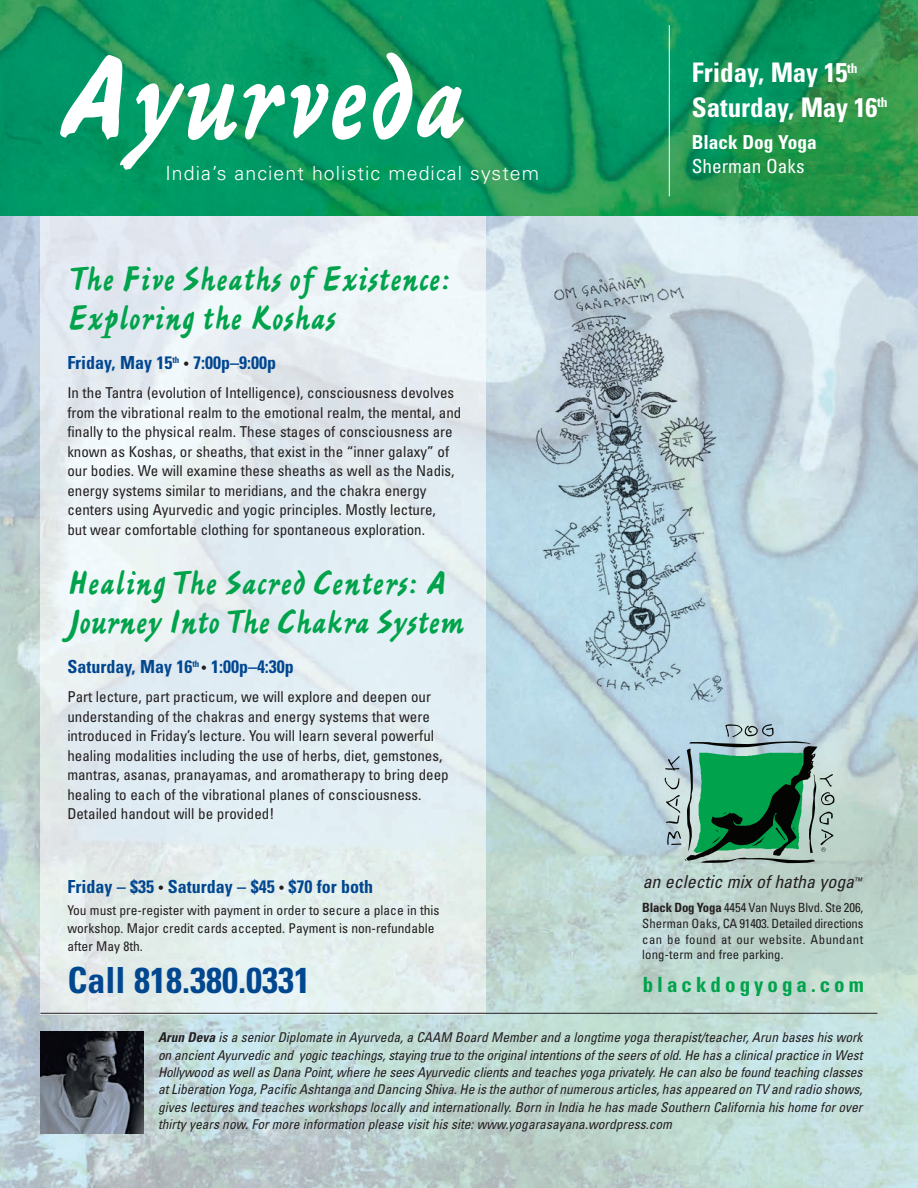
<style>
.page{position:relative;width:918px;height:1188px;background:#fff}
.page>*{position:absolute;margin:0;border:0;box-sizing:border-box;transform-origin:0 0}
.t1{font:127.95px "Ashley Script";letter-spacing:-.025em;color:#fff}
.t2{font:36px/39px "Ashley Script";color:#00a34b}
.t3{font:700 condensed 36px "Univers";color:#014790}
.t4{font:700 condensed 27px/34.2px "Univers";color:#fff}
.t5{font:700 condensed 21px "Univers";letter-spacing:.19em;color:#00a34b}
.t6{font:300 19.5px "Univers";letter-spacing:.055em;color:#fff}
.t7{font:700 condensed 19.35px "Univers";color:#fff}
.t8{font:condensed 19.35px "Univers";color:#fff}
.t9{font:700 condensed 18px "Univers";color:#014790}
.t10{font:italic condensed 17.85px "Univers";color:#231f20}
.t11{font:condensed 15px/19.5px "Univers";color:#231f20}
.t12{font:italic condensed 13.5px/17.2px "Univers";color:#231f20;text-align:justify}
.t13{font:condensed 13.5px/18px "Univers";color:#231f20}
.t14{font:condensed 12.75px/15.8px "Univers";letter-spacing:.035em;color:#231f20;text-align:justify}
.s1{font-size:12px;color:#231f20}
.s2{font-weight:700}
</style>
<div class="page">
<img style="left:0;top:216px;width:918px;height:972px">
<svg style="left:665px;top:724px;width:169px;height:139px;background:#5f9e83"></svg>
<img style="left:40px;top:216px;width:445px;height:797px">
<img style="left:505px;top:263px;width:243px;height:466px">
<img style="left:0;top:0;width:918px;height:216px">
<hr style="left:669px;top:25px;width:1px;height:171px;background:#fff">
<img style="left:40px;top:1032px;width:103px;height:101px">
<hr style="left:40px;top:1013px;width:838px;height:1px;background:#231f20">
<h1 class="t1" style="left:56px;top:55px;width:411px">Ayurveda</h1>
<h3 class="t6" style="left:165px;top:166px;width:375px">India’s ancient holistic medical system</h3>
<h2 class="t2" style="left:67px;top:263px;width:385px">The Five Sheaths of Existence:<br>Exploring the Koshas</h2>
<p class="t9" style="left:67px;top:356px;width:210px">Friday, May 15<sup>th</sup> <span class="s1">•</span> 7:00p–9:00p</p>
<p class="t11" style="left:67px;top:384px;width:396px">In the Tantra (evolution of Intelligence), consciousness devolves from the vibrational realm to the emotional realm, the mental, and finally to the physical realm. These stages of consciousness are known as Koshas, or sheaths, that exist in the “inner galaxy” of our bodies. We will examine these sheaths as well as the Nadis, energy systems similar to meridians, and the chakra energy centers using Ayurvedic and yogic principles. Mostly lecture,<br>but wear comfortable clothing for spontaneous exploration.</p>
<h2 class="t2" style="left:67px;top:567px;width:399px">Healing The Sacred Centers: A<br>Journey Into The Chakra System</h2>
<p class="t9" style="left:67px;top:660px;width:228px">Saturday, May 16<sup>th</sup> <span class="s1">•</span> 1:00p–4:30p</p>
<p class="t11" style="left:67px;top:688px;width:383px">Part lecture, part practicum, we will explore and deepen our understanding of the chakras and energy systems that were introduced in Friday’s lecture. You will learn several powerful healing modalities including the use of herbs, diet, gemstones, mantras, asanas, pranayamas, and aromatherapy to bring deep healing to each of the vibrational planes of consciousness.<br>Detailed handout will be provided!</p>
<p class="t9" style="left:67px;top:880px;width:307px">Friday – $35 <span class="s1">•</span> Saturday – $45 <span class="s1">•</span> $70 for both</p>
<p class="t13" style="left:67px;top:902px;width:374px">You must pre-register with payment in order to secure a place in this workshop. Major credit cards accepted. Payment is non-refundable after May 8th.</p>
<h2 class="t3" style="left:67px;top:967px;width:244px">Call 818.380.0331</h2>
<h3 class="t4" style="left:692px;top:58px;width:197px">Friday, May 15<sup>th<br></sup>Saturday, May 16<sup>th</sup></h3>
<p class="t7" style="left:692px;top:135px;width:127px">Black Dog Yoga</p>
<p class="t8" style="left:692px;top:159px;width:114px">Sherman Oaks</p>
<p class="t10" style="left:643px;top:875px;width:220px">an eclectic mix of hatha yoga<sup>™</sup></p>
<p class="t14" style="left:642px;top:901px;width:223px"><span class="s2">Black Dog Yoga</span> 4454 Van Nuys Blvd. Ste 206, Sherman Oaks, CA 91403. Detailed directions can be found at our website. Abundant long-term and free parking.</p>
<h3 class="t5" style="left:643px;top:977px;width:223px">blackdogyoga.com</h3>
<p class="t12" style="left:158px;top:1030px;width:706px"><span class="s2">Arun Deva</span> is a senior Diplomate in Ayurveda, a CAAM Board Member and a longtime yoga therapist/teacher, Arun bases his work on ancient Ayurvedic and yogic teachings, staying true to the original intentions of the seers of old. He has a clinical practice in West Hollywood as well as Dana Point, where he sees Ayurvedic clients and teaches yoga privately. He can also be found teaching classes at Liberation Yoga, Pacific Ashtanga and Dancing Shiva. He is the author of numerous articles, has appeared on TV and radio shows, gives lectures and teaches workshops locally and internationally. Born in India he has made Southern California his home for over thirty years now. For more information please visit his site: www.yogarasayana.wordpress.com</p>
</div>
